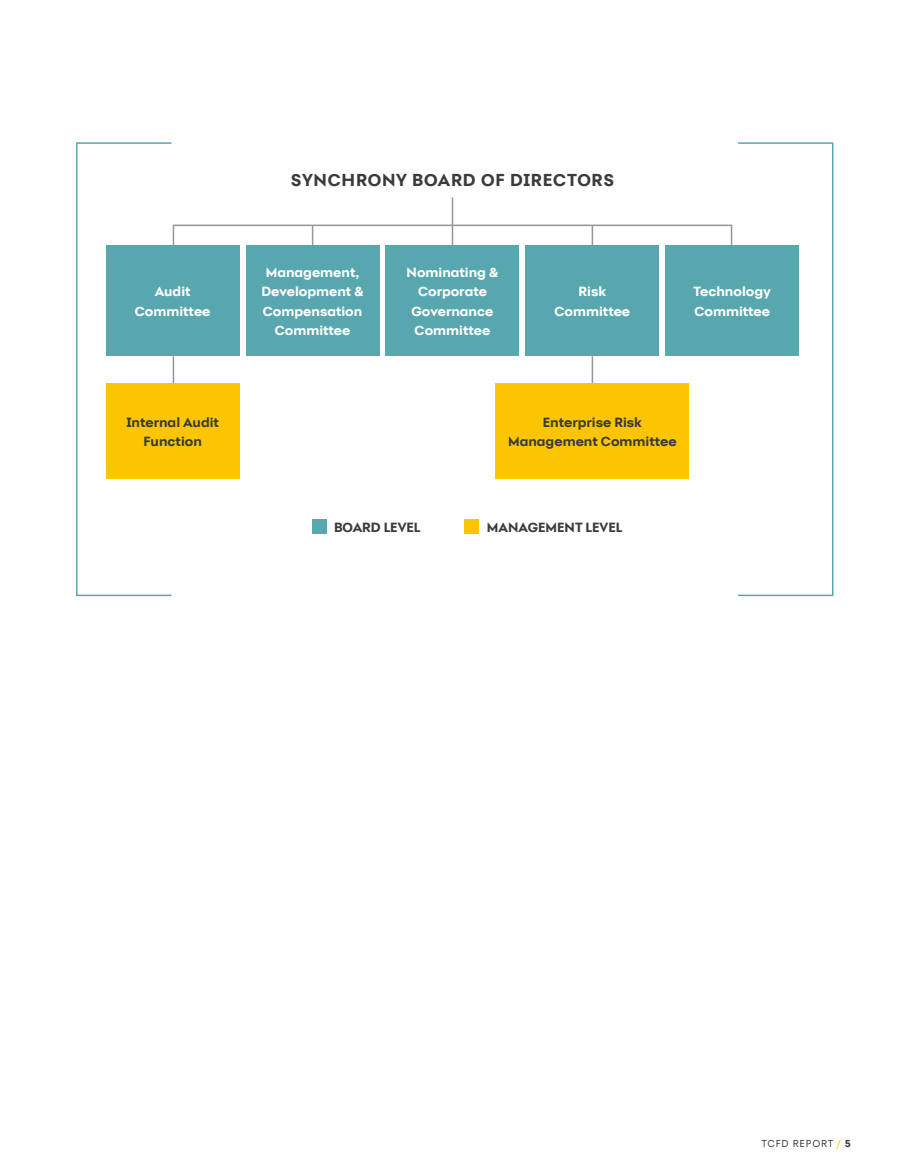
<style>
.page{position:relative;width:905px;height:1175px;background:#fff}
.page>*{position:absolute;margin:0;border:0;box-sizing:border-box;transform-origin:0 0}
.t1{font:700 18px "Synchrony Sans";letter-spacing:.04em;color:#3b3c39}
.t2{font:700 13.8px/19.5px "Synchrony Sans";color:#fff;text-align:center}
.t3{font:700 13.8px/19.5px "Synchrony Sans";color:#3b3c39;text-align:center}
.t4{font:10.5px "Synchrony Sans";letter-spacing:.075em;color:#3b3c39}
.s1{color:#fbc600}
.s2{font-weight:700}
</style>
<div class="page">
<div style="left:312px;top:519px;width:14px;height:14px;background:#58a7af"></div>
<div style="left:465px;top:519px;width:14px;height:14px;background:#fbc600"></div>
<hr style="left:591px;top:356px;width:2px;height:37px;background:#94969a">
<div style="left:173px;top:224px;width:559px;height:23px;border:2px solid #94969a"></div>
<svg style="left:312px;top:225px;width:1px;height:20px"></svg>
<hr style="left:173px;top:356px;width:1px;height:37px;background:#94969a">
<hr style="left:452px;top:197px;width:1px;height:50px;background:#94969a">
<hr style="left:591px;top:225px;width:2px;height:22px;background:#94969a">
<div style="left:106px;top:245px;width:134px;height:111px;background:#58a7af"></div>
<div style="left:525px;top:245px;width:134px;height:111px;background:#58a7af"></div>
<div style="left:665px;top:245px;width:134px;height:111px;background:#58a7af"></div>
<div style="left:245px;top:245px;width:134px;height:111px;background:#58a7af"></div>
<div style="left:385px;top:245px;width:134px;height:111px;background:#58a7af"></div>
<div style="left:106px;top:383px;width:134px;height:95px;background:#fbc600"></div>
<div style="left:495px;top:383px;width:194px;height:95px;background:#fbc600"></div>
<div style="left:737px;top:142px;width:96px;height:454px;border:2px solid #58a7af"></div>
<div style="left:76px;top:142px;width:96px;height:454px;border:2px solid #58a7af"></div>
<h1 class="t1" style="left:291px;top:169px;width:325px">SYNCHRONY BOARD OF DIRECTORS</h1>
<p class="t2" style="left:261px;top:262px;width:104px">Management,<br>Development &amp;<br>Compensation<br>Committee</p>
<p class="t2" style="left:406px;top:262px;width:93px">Nominating &amp;<br>Corporate<br>Governance<br>Committee</p>
<p class="t2" style="left:135px;top:281px;width:77px">Audit<br>Committee</p>
<p class="t2" style="left:554px;top:281px;width:77px">Risk<br>Committee</p>
<p class="t2" style="left:693px;top:281px;width:79px;text-align:left">Technology<br>Committee</p>
<p class="t3" style="left:126px;top:412px;width:94px">Internal Audit<br>Function</p>
<p class="t3" style="left:508px;top:412px;width:170px">Enterprise Risk<br>Management Committee</p>
<p class="t3" style="left:334px;top:517px;width:88px">BOARD LEVEL</p>
<p class="t3" style="left:487px;top:517px;width:137px">MANAGEMENT LEVEL</p>
<p class="t4" style="left:761px;top:1137px;width:91px">TCFD REPORT <span class="s1">/</span> <span class="s2">5</span></p>
</div>
